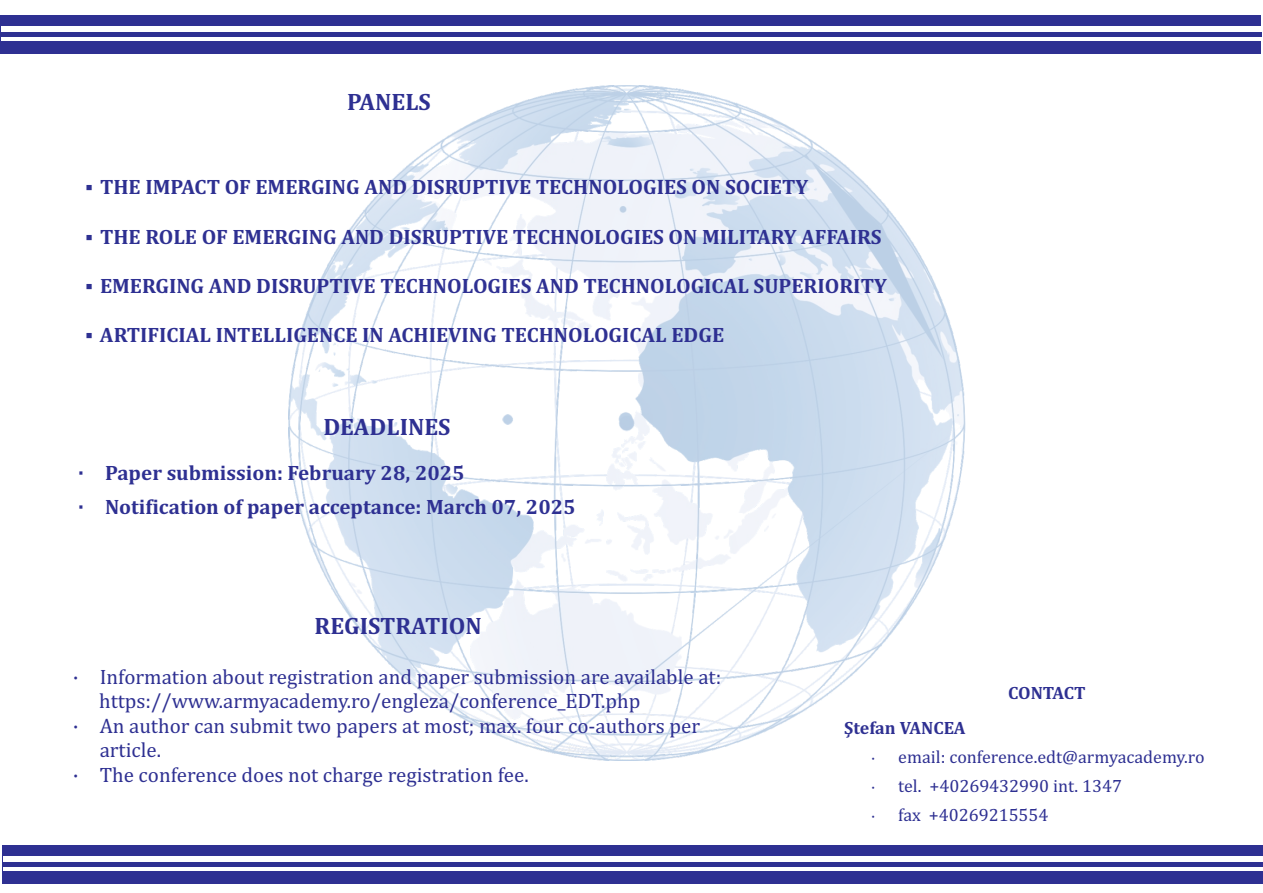
<style>
.page{position:relative;width:1263px;height:893px;background:#fff}
.page>*{position:absolute;margin:0;border:0;box-sizing:border-box;transform-origin:0 0}
.t1{font:700 24px "Cambria";color:#2e3092}
.t2{font:700 21px/33.9px "Cambria";color:#2e3092}
.t3{font:21px "Cambria";color:#2e3092}
.t4{font:18px/29.1px "Cambria";color:#2e3092}
.t5{font:700 18px "Cambria";letter-spacing:-.005em;color:#2e3092}
.s1{font-weight:700}
.s2{font-size:15px}
</style>
<div class="page">
<div style="left:1px;top:15px;width:1260px;height:39px;background:#2e3092"></div>
<div style="left:1px;top:26px;width:1261px;height:15px;background:#fff"></div>
<hr style="left:1px;top:33px;width:1260px;height:4px;background:#2e3092">
<div style="left:2px;top:845px;width:1261px;height:39px;background:#2e3092"></div>
<div style="left:3px;top:856px;width:1260px;height:15px;background:#fff"></div>
<hr style="left:3px;top:863px;width:1260px;height:4px;background:#2e3092">
<img style="left:289px;top:85px;width:677px;height:676px">
<p class="t1" style="left:347px;top:91px;width:85px">PANELS</p>
<p class="t2" style="left:85px;top:172px;width:725px">▪ THE IMPACT OF EMERGING AND DISRUPTIVE TECHNOLOGIES ON SOCIETY</p>
<p class="t2" style="left:85px;top:221px;width:798px">▪ THE ROLE OF EMERGING AND DISRUPTIVE TECHNOLOGIES ON MILITARY AFFAIRS</p>
<p class="t2" style="left:85px;top:270px;width:803px">▪ EMERGING AND DISRUPTIVE TECHNOLOGIES AND TECHNOLOGICAL SUPERIORITY</p>
<p class="t2" style="left:85px;top:319px;width:641px">▪ ARTIFICIAL INTELLIGENCE IN ACHIEVING TECHNOLOGICAL EDGE</p>
<p class="t1" style="left:323px;top:417px;width:129px">DEADLINES</p>
<p class="t2" style="left:78px;top:458px;width:499px">· Paper submission: February 28, 2025<br>· Notification of paper acceptance: March 07, 2025</p>
<p class="t1" style="left:315px;top:615px;width:169px">REGISTRATION</p>
<p class="t3" style="left:73px;top:667px;width:650px">· Information about registration and paper submission are available at:</p>
<p class="t3" style="left:99px;top:692px;width:543px">https://www.armyacademy.ro/engleza/conference_EDT.php</p>
<p class="t3" style="left:73px;top:716px;width:629px">· An author can submit two papers at most; max. four co-authors per</p>
<p class="t3" style="left:100px;top:741px;width:63px">article.</p>
<p class="t3" style="left:73px;top:766px;width:457px">· The conference does not charge registration fee.</p>
<p class="t5" style="left:1008px;top:685px;width:79px">CONTACT</p>
<p class="t4" style="left:871px;top:714px;width:335px;text-indent:-27px"><span class="s1">Ştefan VANCEA<br></span><span class="s2">·</span> email: conference.edt@armyacademy.ro <span class="s2">·</span> tel. +40269432990 int. 1347<br><span class="s2">·</span> fax +40269215554</p>
</div>
